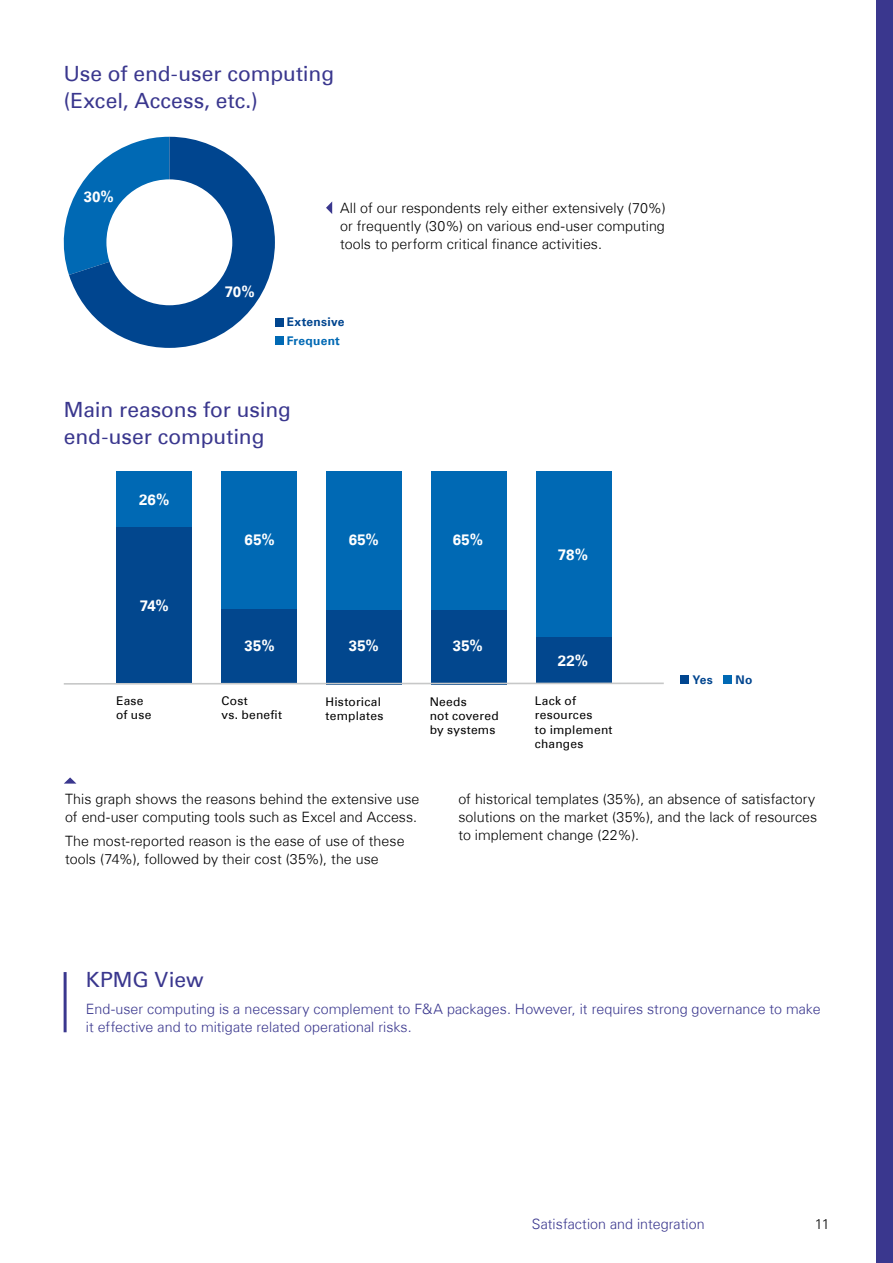
<style>
.page{position:relative;width:893px;height:1263px;background:#fff}
.page>*{position:absolute;margin:0;border:0;box-sizing:border-box;transform-origin:0 0}
.t1{font:21px/27px "Universfor KPMG";color:#3a378e}
.t2{font:700 15px "Universfor KPMG";letter-spacing:.02em;color:#fff}
.t3{font:300 14.25px/18px "Universfor KPMG";color:#000}
.t4{font:300 14.25px/18px "Universfor KPMG";letter-spacing:.005em;color:#3a378e}
.t5{font:12px/14.4px "Universfor KPMG";letter-spacing:.02em;color:#000}
.t6{font:700 12px "Universfor KPMG";letter-spacing:.025em;color:#00458f}
.t7{font:700 12px "Universfor KPMG";letter-spacing:.025em;color:#0069b4}
</style>
<div class="page">
<div style="left:876px;top:0;width:17px;height:1263px;background:#3a378e"></div>
<div style="left:275px;top:318px;width:8px;height:8px;background:#00458f"></div>
<div style="left:275px;top:336px;width:8px;height:9px;background:#0069b4"></div>
<svg style="left:64px;top:137px;width:211px;height:211px"></svg>
<div style="left:106px;top:179px;width:126px;height:126px;background:#fff;border-radius:50%"></div>
<svg style="left:326px;top:201px;width:6px;height:13px"></svg>
<div style="left:117px;top:527px;width:75px;height:157px;background:#02478e"></div>
<div style="left:117px;top:472px;width:75px;height:55px;background:#0069b4"></div>
<div style="left:221px;top:472px;width:76px;height:138px;background:#0069b4"></div>
<div style="left:326px;top:472px;width:76px;height:138px;background:#0069b4"></div>
<div style="left:431px;top:472px;width:75px;height:138px;background:#0069b4"></div>
<div style="left:536px;top:471px;width:75px;height:166px;background:#0069b4"></div>
<div style="left:221px;top:610px;width:76px;height:74px;background:#02478e"></div>
<div style="left:326px;top:610px;width:76px;height:74px;background:#02478e"></div>
<div style="left:431px;top:610px;width:75px;height:74px;background:#02478e"></div>
<div style="left:536px;top:637px;width:75px;height:47px;background:#02478e"></div>
<svg style="left:64px;top:682px;width:600px;height:3px"></svg>
<div style="left:681px;top:675px;width:8px;height:9px;background:#00458f"></div>
<div style="left:724px;top:675px;width:8px;height:9px;background:#0069b4"></div>
<svg style="left:64px;top:777px;width:12px;height:7px"></svg>
<hr style="left:64px;top:972px;width:3px;height:60px;background:#3a378e">
<h1 class="t1" style="left:64px;top:60px;width:272px">Use of end-user computing (Excel, Access, etc.)</h1>
<p class="t2" style="left:84px;top:188px;width:32px">30%</p>
<p class="t2" style="left:225px;top:282px;width:31px">70%</p>
<p class="t3" style="left:340px;top:199px;width:327px;text-align:justify">All of our respondents rely either extensively (70%) or frequently (30%) on various end-user computing tools to perform critical finance activities.</p>
<p class="t6" style="left:287px;top:315px;width:59px">Extensive</p>
<p class="t7" style="left:287px;top:334px;width:55px">Frequent</p>
<h1 class="t1" style="left:64px;top:396px;width:229px">Main reasons for using end-user computing</h1>
<p class="t2" style="left:139px;top:491px;width:32px">26%</p>
<p class="t2" style="left:140px;top:597px;width:31px">74%</p>
<p class="t2" style="left:245px;top:531px;width:32px">65%</p>
<p class="t2" style="left:349px;top:531px;width:32px">65%</p>
<p class="t2" style="left:453px;top:531px;width:32px">65%</p>
<p class="t2" style="left:245px;top:637px;width:32px">35%</p>
<p class="t2" style="left:349px;top:637px;width:32px">35%</p>
<p class="t2" style="left:453px;top:637px;width:32px">35%</p>
<p class="t2" style="left:558px;top:546px;width:32px">78%</p>
<p class="t2" style="left:558px;top:652px;width:32px">22%</p>
<p class="t5" style="left:116px;top:694px;width:37px">Ease of use</p>
<p class="t5" style="left:222px;top:693px;width:62px">Cost<br>vs. benefit</p>
<p class="t5" style="left:326px;top:694px;width:59px">Historical templates</p>
<p class="t5" style="left:430px;top:694px;width:71px">Needs<br>not covered by systems</p>
<p class="t5" style="left:535px;top:693px;width:79px">Lack of resources<br>to implement changes</p>
<p class="t6" style="left:692px;top:672px;width:22px">Yes</p>
<p class="t6" style="left:735px;top:672px;width:18px">No</p>
<p class="t3" style="left:65px;top:790px;width:356px">This graph shows the reasons behind the extensive use of end-user computing tools such as Excel and Access.</p>
<p class="t3" style="left:65px;top:832px;width:341px">The most-reported reason is the ease of use of these tools (74%), followed by their cost (35%), the use</p>
<p class="t3" style="left:458px;top:790px;width:360px">of historical templates (35%), an absence of satisfactory solutions on the market (35%), and the lack of resources to implement change (22%).</p>
<h1 class="t1" style="left:86px;top:966px;width:119px">KPMG View</h1>
<p class="t4" style="left:86px;top:1000px;width:736px">End-user computing is a necessary complement to F&amp;A packages. However, it requires strong governance to make it effective and to mitigate related operational risks.</p>
<p class="t4" style="left:532px;top:1215px;width:174px">Satisfaction and integration</p>
<p class="t3" style="left:815px;top:1215px;width:16px">11</p>
</div>
